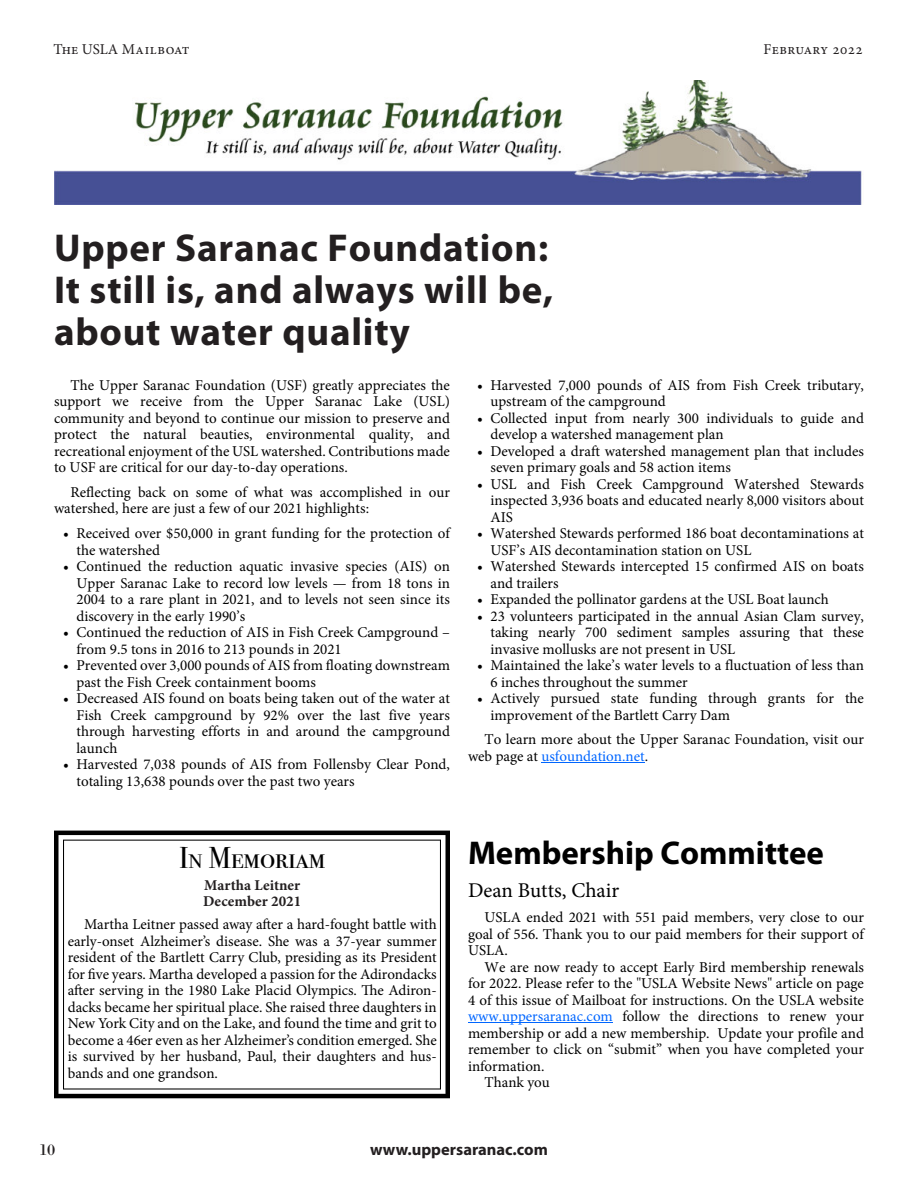
<style>
.page{position:relative;width:918px;height:1188px;background:#fff}
.page>*{position:absolute;margin:0;border:0;box-sizing:border-box;transform-origin:0 0}
.t1{font:700 39px/42px "Myriad Pro";letter-spacing:.02em;color:#231f20}
.t2{font:700 33px "Myriad Pro";color:#000}
.t3{font:30px "Bodoni Svty Two SCITCTT";color:#000}
.t4{font:21px "Minion Pro";color:#000}
.t5{font:700 16.5px "Myriad Pro";color:#231f20}
.t6{font:16.5px "Bodoni";color:#231f20}
.t7{font:15px/16.5px "Minion Pro";color:#000}
.t8{font:700 15px/15.8px "Minion Pro";letter-spacing:.005em;color:#231f20}
.t9{font:15px "Minion Pro";letter-spacing:.005em;color:#231f20}
.t10{font:15px "Minion Pro";letter-spacing:.025em;color:#231f20}
.s1{color:#06f}
</style>
<div class="page">
<svg style="left:54px;top:831px;width:396px;height:267px"></svg>
<svg style="left:63px;top:840px;width:378px;height:250px"></svg>
<hr style="left:468px;top:1022px;width:145px;height:1px;background:#06f">
<img style="left:54px;top:80px;width:808px;height:124px">
<hr style="left:541px;top:762px;width:104px;height:1px;background:#06f">
<p class="t9" style="left:53px;top:43px;width:137px">The USLA Mailboat</p>
<p class="t10" style="left:764px;top:43px;width:101px">February 2022</p>
<h1 class="t1" style="left:54px;top:230px;width:501px">Upper Saranac Foundation:<br>It still is, and always will be, about water quality</h1>
<p class="t7" style="left:54px;top:378px;width:398px;text-align:justify;text-indent:16px">The Upper Saranac Foundation (USF) greatly appreciates the support we receive from the Upper Saranac Lake (USL) community and beyond to continue our mission to preserve and protect the natural beauties, environmental quality, and recreational enjoyment of the USL watershed. Contributions made to USF are critical for our day-to-day operations.</p>
<p class="t7" style="left:54px;top:485px;width:397px;text-indent:16px">Reflecting back on some of what was accomplished in our watershed, here are just a few of our 2021 highlights:</p>
<p class="t7" style="left:76px;top:527px;width:375px;text-indent:-14px">• Received over $50,000 in grant funding for the protection of the watershed</p>
<p class="t7" style="left:76px;top:560px;width:375px;text-align:justify;text-indent:-14px">• Continued the reduction aquatic invasive species (AIS) on Upper Saranac Lake to record low levels — from 18 tons in 2004 to a rare plant in 2021, and to levels not seen since its discovery in the early 1990’s</p>
<p class="t7" style="left:76px;top:626px;width:375px;text-indent:-14px">• Continued the reduction of AIS in Fish Creek Campground – from 9.5 tons in 2016 to 213 pounds in 2021</p>
<p class="t7" style="left:76px;top:659px;width:375px;text-indent:-14px">• Prevented over 3,000 pounds of AIS from floating downstream past the Fish Creek containment booms</p>
<p class="t7" style="left:76px;top:692px;width:375px;text-align:justify;text-indent:-14px">• Decreased AIS found on boats being taken out of the water at Fish Creek campground by 92% over the last five years through harvesting efforts in and around the campground launch</p>
<p class="t7" style="left:76px;top:758px;width:375px;text-indent:-14px">• Harvested 7,038 pounds of AIS from Follensby Clear Pond, totaling 13,638 pounds over the past two years</p>
<p class="t7" style="left:490px;top:378px;width:375px;text-indent:-14px">• Harvested 7,000 pounds of AIS from Fish Creek tributary, upstream of the campground</p>
<p class="t7" style="left:490px;top:411px;width:375px;text-indent:-14px">• Collected input from nearly 300 individuals to guide and develop a watershed management plan</p>
<p class="t7" style="left:490px;top:444px;width:375px;text-indent:-14px">• Developed a draft watershed management plan that includes seven primary goals and 58 action items</p>
<p class="t7" style="left:490px;top:477px;width:375px;text-align:justify;text-indent:-14px">• USL and Fish Creek Campground Watershed Stewards inspected 3,936 boats and educated nearly 8,000 visitors about AIS</p>
<p class="t7" style="left:490px;top:527px;width:375px;text-indent:-14px">• Watershed Stewards performed 186 boat decontaminations at<br>USF’s AIS decontamination station on USL</p>
<p class="t7" style="left:490px;top:560px;width:375px;text-indent:-14px">• Watershed Stewards intercepted 15 confirmed AIS on boats and trailers</p>
<p class="t7" style="left:477px;top:593px;width:353px">• Expanded the pollinator gardens at the USL Boat launch</p>
<p class="t7" style="left:490px;top:609px;width:375px;text-align:justify;text-indent:-14px">• 23 volunteers participated in the annual Asian Clam survey, taking nearly 700 sediment samples assuring that these invasive mollusks are not present in USL</p>
<p class="t7" style="left:490px;top:659px;width:375px;text-indent:-14px">• Maintained the lake’s water levels to a fluctuation of less than<br>6 inches throughout the summer</p>
<p class="t7" style="left:490px;top:692px;width:375px;text-indent:-14px">• Actively pursued state funding through grants for the improvement of the Bartlett Carry Dam</p>
<p class="t7" style="left:468px;top:733px;width:397px;text-indent:16px">To learn more about the Upper Saranac Foundation, visit our web page at <span class="s1">usfoundation.net</span>.</p>
<h3 class="t3" style="left:179px;top:840px;width:148px">In Memoriam</h3>
<p class="t8" style="left:203px;top:879px;width:100px">Martha Leitner<br>December 2021</p>
<p class="t7" style="left:68px;top:917px;width:371px;text-align:justify;text-indent:16px">Martha Leitner passed away after a hard-fought battle with early-onset Alzheimer’s disease. She was a 37-year summer resident of the Bartlett Carry Club, presiding as its President for five years. Martha developed a passion for the Adirondacks after serving in the 1980 Lake Placid Olympics. The Adiron&shy;dacks became her spiritual place. She raised three daughters in New York City and on the Lake, and found the time and grit to become a 46er even as her Alzheimer’s condition emerged. She is survived by her husband, Paul, their daughters and hus&shy;bands and one grandson.</p>
<h2 class="t2" style="left:468px;top:840px;width:358px">Membership Committee</h2>
<h3 class="t4" style="left:468px;top:881px;width:153px">Dean Butts, Chair</h3>
<p class="t7" style="left:468px;top:910px;width:398px;text-align:justify;text-indent:16px">USLA ended 2021 with 551 paid members, very close to our goal of 556. Thank you to our paid members for their support of USLA.</p>
<p class="t7" style="left:484px;top:960px;width:381px">We are now ready to accept Early Bird membership renewals</p>
<p class="t7" style="left:468px;top:976px;width:398px">for 2022. Please refer to the "USLA Website News" article on page</p>
<p class="t7" style="left:468px;top:993px;width:397px">4 of this issue of Mailboat for instructions. On the USLA website</p>
<p class="t7" style="left:468px;top:1009px;width:397px"><span class="s1">www.uppersaranac.com</span> follow the directions to renew your</p>
<p class="t7" style="left:468px;top:1026px;width:397px">membership or add a new membership. Update your profile and</p>
<p class="t7" style="left:468px;top:1042px;width:397px">remember to click on “submit” when you have completed your</p>
<p class="t7" style="left:468px;top:1059px;width:78px">information.</p>
<p class="t7" style="left:484px;top:1075px;width:67px">Thank you</p>
<p class="t6" style="left:39px;top:1143px;width:18px">10</p>
<p class="t5" style="left:370px;top:1143px;width:179px">www.uppersaranac.com</p>
</div>
